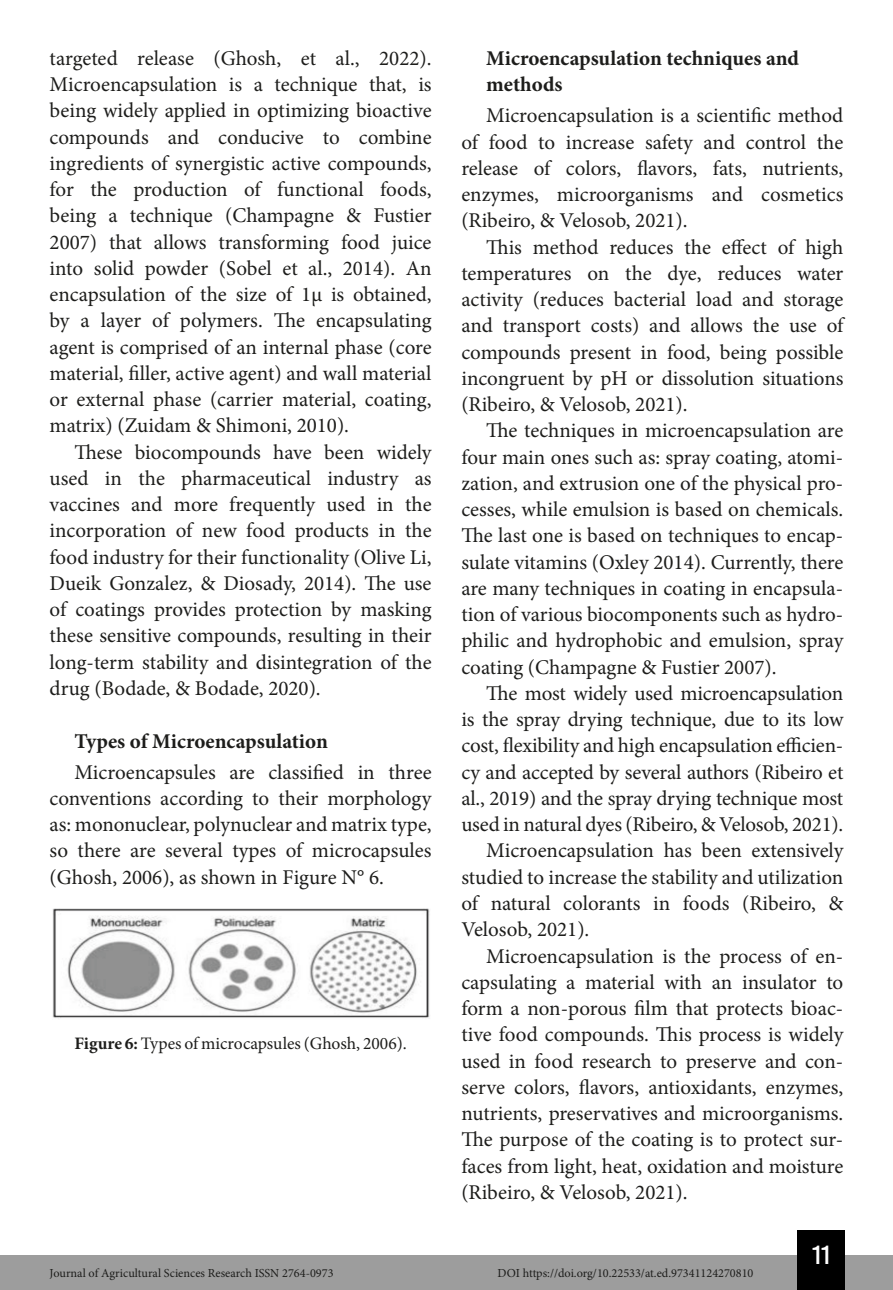
<style>
.page{position:relative;width:893px;height:1290px;background:#fff}
.page>*{position:absolute;margin:0;border:0;box-sizing:border-box;transform-origin:0 0}
.t1{font:26.25px "Bebas Kai";color:#fff}
.TXT{font:21px/26.2px "Minion Pro";color:#1d1d1b;text-align:justify}
.SUB{font:700 21px/26.2px "Minion Pro";color:#1d1d1b}
.Info_Imagem{font:17.5px "Minion Pro";color:#1d1d1b}
.t2{font:12.25px "Minion Pro";color:#1d1d1b}
.s1{font-weight:700}
</style>
<div class="page">
<div style="left:0;top:1255px;width:893px;height:35px;background:#9d9d9d"></div>
<div style="left:797px;top:1230px;width:48px;height:60px;background:#000"></div>
<img style="left:52px;top:908px;width:378px;height:111px">
<p class="TXT" style="left:50px;top:45px;width:384px">targeted release (Ghosh, et al., 2022).<br>Microencapsulation is a technique that, is being widely applied in optimizing bioactive compounds and conducive to combine ingredients of synergistic active compounds, for the production of functional foods, being a technique (Champagne &amp; Fustier 2007) that allows transforming food juice into solid powder (Sobel et al., 2014). An encapsulation of the size of 1µ is obtained, by a layer of polymers. The encapsulating agent is comprised of an internal phase (core material, filler, active agent) and wall material or external phase (carrier material, coating, matrix) (Zuidam &amp; Shimoni, 2010).</p>
<p class="TXT" style="left:50px;top:439px;width:384px;text-indent:25px">These biocompounds have been widely used in the pharmaceutical industry as vaccines and more frequently used in the incorporation of new food products in the food industry for their functionality (Olive Li, Dueik Gonzalez, &amp; Diosady, 2014). The use of coatings provides protection by masking these sensitive compounds, resulting in their long-term stability and disintegration of the drug (Bodade, &amp; Bodade, 2020).</p>
<p class="SUB" style="left:74px;top:727px;width:255px">Types of Microencapsulation</p>
<p class="TXT" style="left:50px;top:759px;width:383px;text-indent:25px">Microencapsules are classified in three conventions according to their morphology as: mononuclear, polynuclear and matrix type, so there are several types of microcapsules (Ghosh, 2006), as shown in Figure N° 6.</p>
<p class="Info_Imagem" style="left:74px;top:1031px;width:334px"><span class="s1">Figure 6:</span> Types of microcapsules (Ghosh, 2006).</p>
<p class="SUB" style="left:486px;top:45px;width:314px">Microencapsulation techniques and methods</p>
<p class="TXT" style="left:461px;top:103px;width:384px;text-indent:25px">Microencapsulation is a scientific method of food to increase safety and control the release of colors, flavors, fats, nutrients, enzymes, microorganisms and cosmetics (Ribeiro, &amp; Velosob, 2021).</p>
<p class="TXT" style="left:461px;top:234px;width:384px;text-indent:25px">This method reduces the effect of high temperatures on the dye, reduces water activity (reduces bacterial load and storage and transport costs) and allows the use of compounds present in food, being possible incongruent by pH or dissolution situations (Ribeiro, &amp; Velosob, 2021).</p>
<p class="TXT" style="left:461px;top:418px;width:383px;text-indent:25px">The techniques in microencapsulation are four main ones such as: spray coating, atomi&shy;zation, and extrusion one of the physical pro&shy;cesses, while emulsion is based on chemicals.<br>The last one is based on techniques to encap&shy;sulate vitamins (Oxley 2014). Currently, there are many techniques in coating in encapsula&shy;tion of various biocomponents such as hydro&shy;philic and hydrophobic and emulsion, spray coating (Champagne &amp; Fustier 2007).</p>
<p class="TXT" style="left:461px;top:680px;width:384px;text-indent:25px">The most widely used microencapsulation is the spray drying technique, due to its low cost, flexibility and high encapsulation efficien&shy;cy and accepted by several authors (Ribeiro et al., 2019) and the spray drying technique most used in natural dyes (Ribeiro, &amp; Velosob, 2021).</p>
<p class="TXT" style="left:461px;top:838px;width:384px;text-indent:25px">Microencapsulation has been extensively studied to increase the stability and utilization of natural colorants in foods (Ribeiro, &amp; Velosob, 2021).</p>
<p class="TXT" style="left:461px;top:943px;width:383px;text-indent:25px">Microencapsulation is the process of en&shy;capsulating a material with an insulator to form a non-porous film that protects bioac&shy;tive food compounds. This process is widely used in food research to preserve and con&shy;serve colors, flavors, antioxidants, enzymes, nutrients, preservatives and microorganisms.<br>The purpose of the coating is to protect sur&shy;faces from light, heat, oxidation and moisture (Ribeiro, &amp; Velosob, 2021).</p>
<p class="t1" style="left:812px;top:1241px;width:19px">11</p>
<p class="t2" style="left:50px;top:1265px;width:285px">Journal of Agricultural Sciences Research ISSN 2764-0973</p>
<p class="t2" style="left:498px;top:1265px;width:257px">DOI https://doi.org/10.22533/at.ed.97341124270810</p>
</div>
